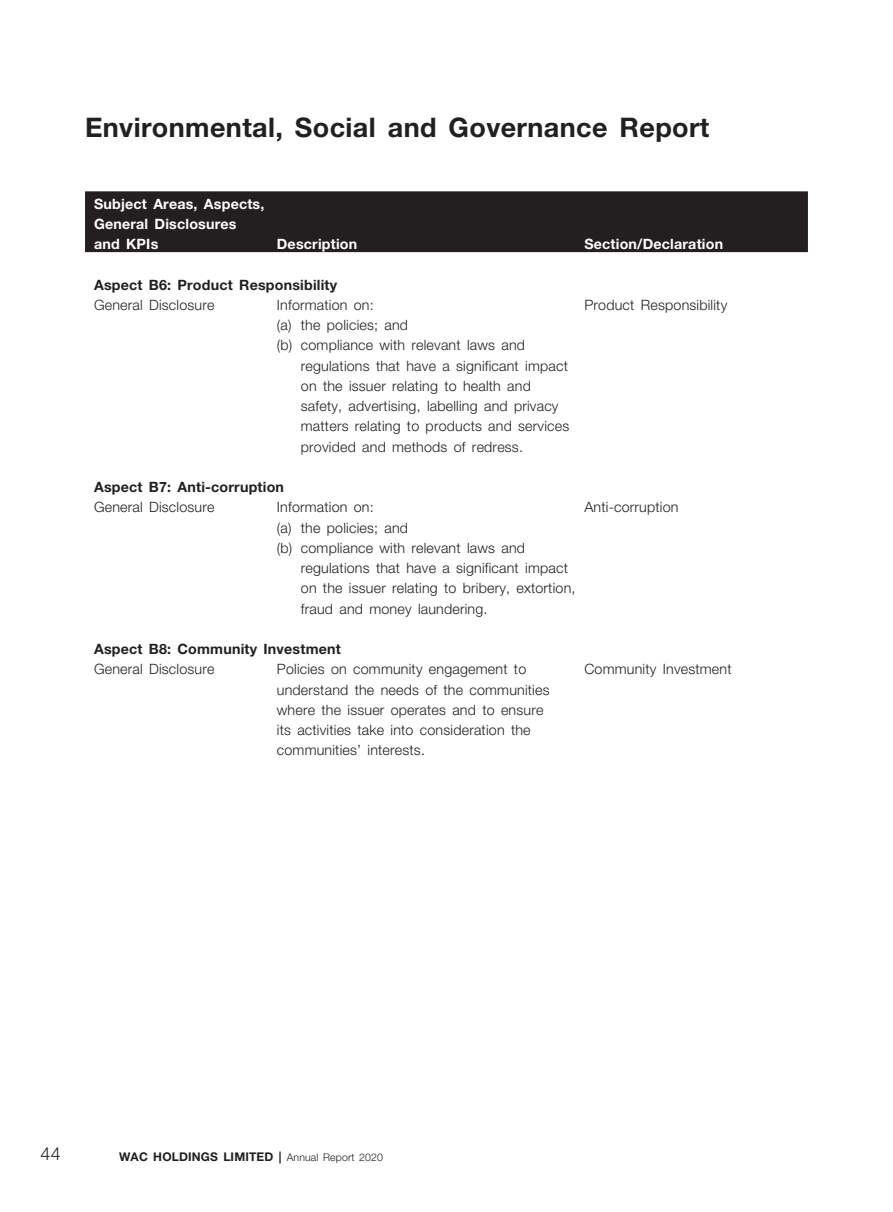
<style>
.page{position:relative;width:893px;height:1212px;background:#fff}
.page>*{position:absolute;margin:0;border:0;box-sizing:border-box;transform-origin:0 0}
.t1{font:700 27px "Helvetica Neue LT Std";letter-spacing:.015em;color:#231f20}
.t2{font:300 18px "Helvetica Neue LT Std";color:#231f20}
._01_Body_Text{font:300 14.25px/20.2px "Helvetica Neue LT Std";letter-spacing:.015em;color:#231f20}
._01_Body_Text-2{font:700 14.25px "Helvetica Neue LT Std";letter-spacing:.015em;color:#231f20}
._01_Body_Text-3{font:700 14.25px/20.2px "Helvetica Neue LT Std";letter-spacing:.015em;color:#fff}
.t3{font:700 12px "Helvetica Neue LT Std";letter-spacing:.015em;color:#231f20}
.s1{font-weight:300;font-size:10.5px}
</style>
<div class="page">
<div style="left:85px;top:191px;width:723px;height:61px;background:#231f20"></div>
<h1 class="t1" style="left:85px;top:110px;width:626px">Environmental, Social and Governance Report</h1>
<p class="_01_Body_Text-3" style="left:94px;top:193px;width:172px">Subject Areas, Aspects,<br>General Disclosures and KPIs</p>
<p class="_01_Body_Text-3" style="left:277px;top:234px;width:82px">Description</p>
<p class="_01_Body_Text-3" style="left:584px;top:234px;width:140px">Section/Declaration</p>
<p class="_01_Body_Text-2" style="left:94px;top:276px;width:245px">Aspect B6: Product Responsibility</p>
<p class="_01_Body_Text" style="left:94px;top:294px;width:122px">General Disclosure</p>
<p class="_01_Body_Text" style="left:277px;top:294px;width:98px">Information on:</p>
<p class="_01_Body_Text" style="left:277px;top:315px;width:133px">(a) the policies; and</p>
<p class="_01_Body_Text" style="left:301px;top:335px;width:270px;text-indent:-24px">(b) compliance with relevant laws and regulations that have a significant impact on the issuer relating to health and safety, advertising, labelling and privacy matters relating to products and services provided and methods of redress.</p>
<p class="_01_Body_Text" style="left:584px;top:294px;width:144px">Product Responsibility</p>
<p class="_01_Body_Text-2" style="left:94px;top:478px;width:191px">Aspect B7: Anti-corruption</p>
<p class="_01_Body_Text" style="left:94px;top:497px;width:122px">General Disclosure</p>
<p class="_01_Body_Text" style="left:277px;top:497px;width:98px">Information on:</p>
<p class="_01_Body_Text" style="left:277px;top:517px;width:133px">(a) the policies; and</p>
<p class="_01_Body_Text" style="left:301px;top:537px;width:276px;text-indent:-24px">(b) compliance with relevant laws and regulations that have a significant impact on the issuer relating to bribery, extortion, fraud and money laundering.</p>
<p class="_01_Body_Text" style="left:584px;top:497px;width:96px">Anti-corruption</p>
<p class="_01_Body_Text-2" style="left:94px;top:640px;width:248px">Aspect B8: Community Investment</p>
<p class="_01_Body_Text" style="left:94px;top:659px;width:122px">General Disclosure</p>
<p class="_01_Body_Text" style="left:277px;top:659px;width:274px">Policies on community engagement to understand the needs of the communities where the issuer operates and to ensure its activities take into consideration the communities’ interests.</p>
<p class="_01_Body_Text" style="left:584px;top:659px;width:149px">Community Investment</p>
<p class="t2" style="left:40px;top:1142px;width:22px">44</p>
<p class="t3" style="left:119px;top:1149px;width:265px">WAC HOLDINGS LIMITED | <span class="s1">Annual Report 2020</span></p>
</div>
